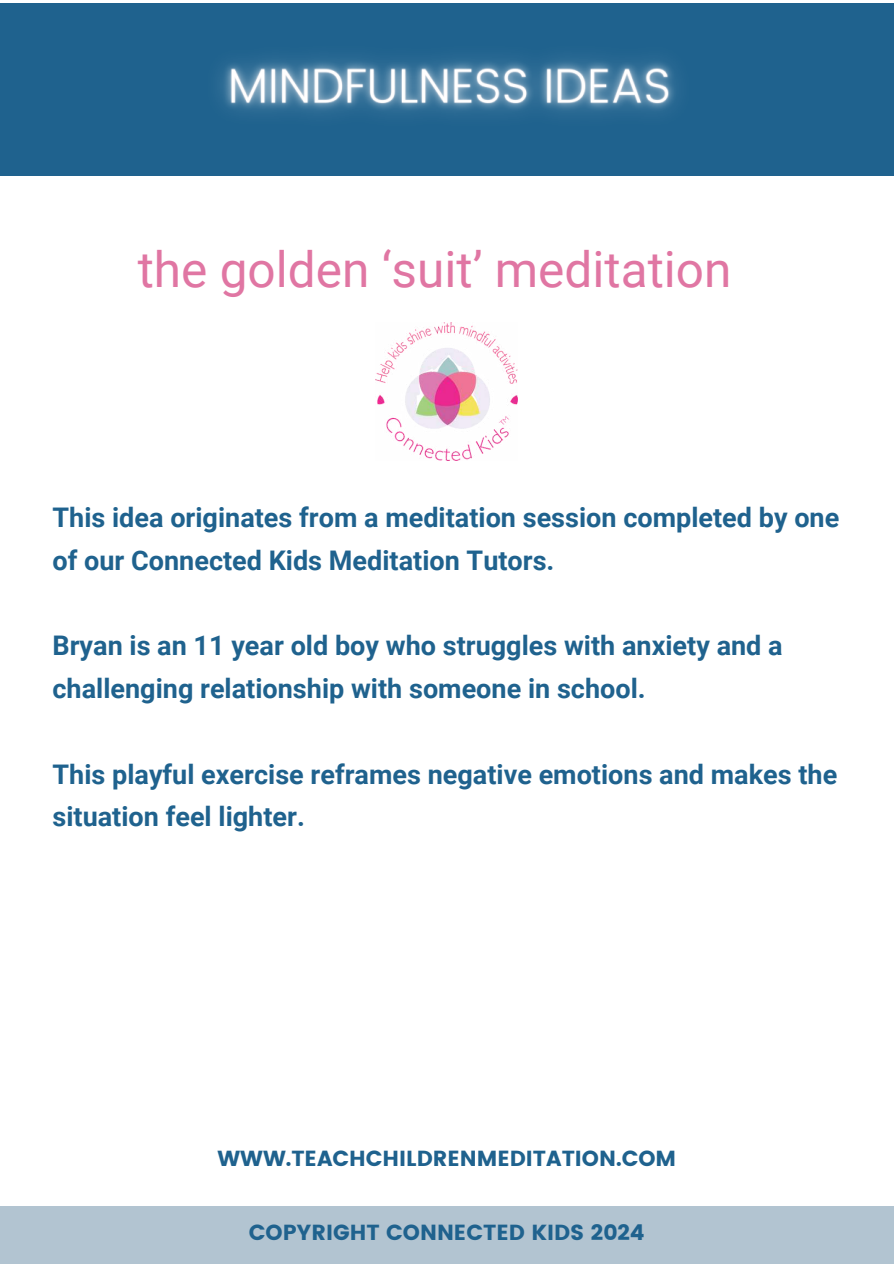
<style>
.page{position:relative;width:894px;height:1264px;background:#fff}
.page>*{position:absolute;margin:0;border:0;box-sizing:border-box;transform-origin:0 0}
.t1{font:49.5px "Roboto";color:#e076a3}
.t2{font:700 27px/42.8px "Roboto";color:#1f628e}
.t3{font:21.75px "Poppins";color:#1f628e}
</style>
<div class="page">
<img style="left:376px;top:323px;width:141px;height:137px">
<div style="left:0;top:3px;width:893px;height:173px;background:#1f628e"></div>
<img style="left:220px;top:59px;width:457px;height:54px">
<div style="left:0;top:1205px;width:893px;height:58px;background:#b2c4d1"></div>
<h1 class="t1" style="left:138px;top:235px;width:595px">the golden ‘suit’ meditation</h1>
<p class="t2" style="left:52px;top:495px;width:788px">This idea originates from a meditation session completed by one of our Connected Kids Meditation Tutors.</p>
<p class="t2" style="left:52px;top:623px;width:731px">Bryan is an 11 year old boy who struggles with anxiety and a challenging relationship with someone in school.</p>
<p class="t2" style="left:52px;top:751px;width:786px">This playful exercise reframes negative emotions and makes the situation feel lighter.</p>
<p class="t3" style="left:217px;top:1145px;width:460px">WWW.TEACHCHILDRENMEDITATION.COM</p>
<p class="t3" style="left:249px;top:1220px;width:397px">COPYRIGHT CONNECTED KIDS 2024</p>
</div>
